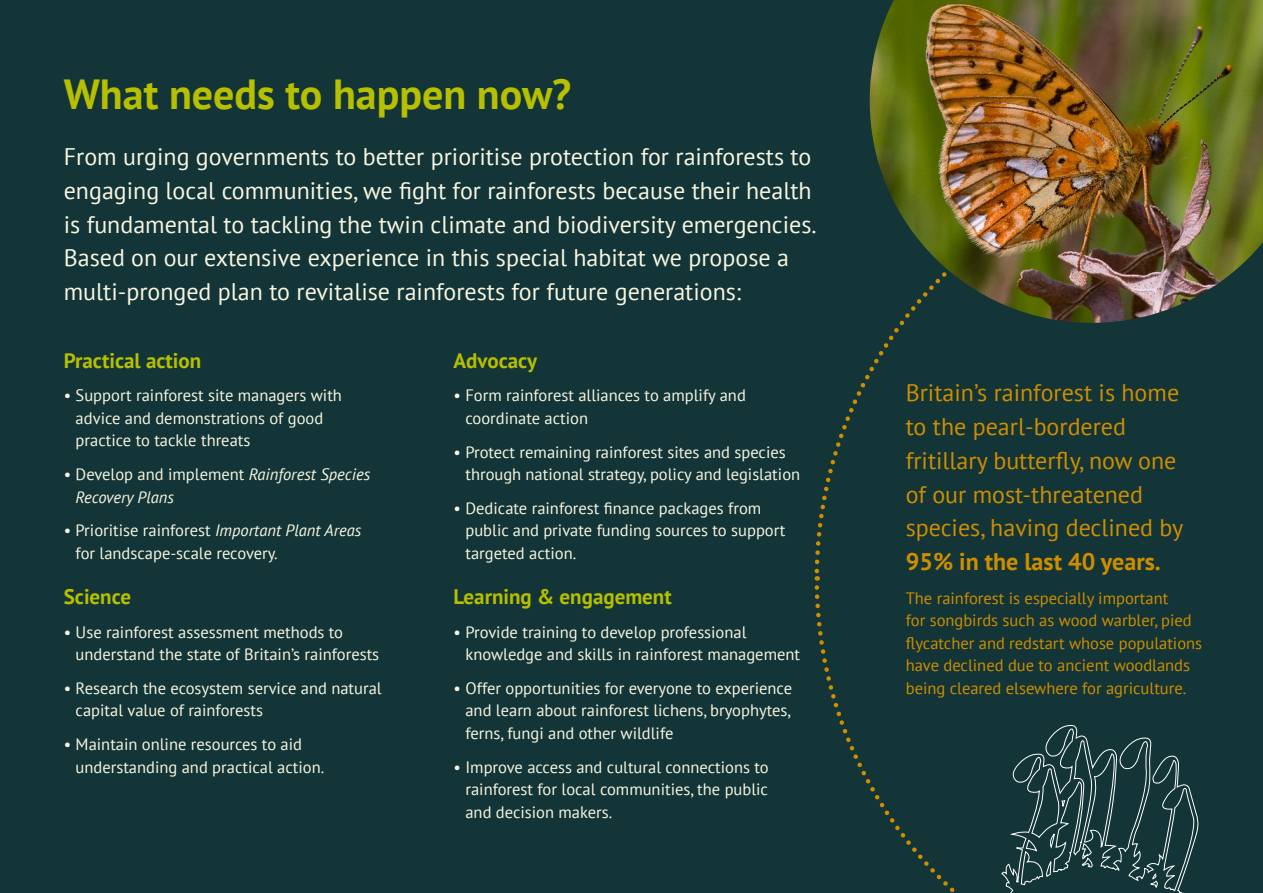
<style>
.page{position:relative;width:1263px;height:893px;background:#133537}
.page>*{position:absolute;margin:0;border:0;box-sizing:border-box;transform-origin:0 0}
.t1{font:700 42px "PT Sans";color:#b6bf00}
.t2{font:24px/33.8px "PT Sans";color:#f8f6e1}
.t3{font:24px/33.8px "PT Sans";color:#ce8e00}
.t4{font:700 21px "PT Sans";color:#b6bf00}
.t5{font:16.5px/22.5px "PT Sans";color:#f8f6e1}
.t6{font:16.5px/22.5px "PT Sans";color:#ce8e00}
.t7{font:italic 16.5px/22.5px "PT Sans";color:#f8f6e1}
.s1{font-style:normal}
.s2{font-style:italic}
.s3{font-weight:700}
</style>
<div class="page">
<svg style="left:814px;top:585px;width:141px;height:308px"></svg>
<img style="left:870px;top:0;width:393px;height:323px">
<img style="left:1001px;top:148px;width:262px;height:745px">
<p class="t1" style="left:64px;top:66px;width:509px">What needs to happen now?</p>
<p class="t2" style="left:64px;top:139px;width:754px">From urging governments to better prioritise protection for rainforests to engaging local communities, we fight for rainforests because their health is fundamental to tackling the twin climate and biodiversity emergencies.<br>Based on our extensive experience in this special habitat we propose a multi-pronged plan to revitalise rainforests for future generations:</p>
<p class="t4" style="left:64px;top:346px;width:139px">Practical action</p>
<p class="t5" style="left:76px;top:384px;width:268px;text-indent:-12px">• Support rainforest site managers with advice and demonstrations of good practice to tackle threats</p>
<p class="t7" style="left:76px;top:463px;width:296px;text-indent:-12px"><span class="s1">• Develop and implement</span> Rainforest Species<br>Recovery Plans</p>
<p class="t5" style="left:76px;top:519px;width:287px;text-indent:-12px">• Prioritise rainforest <span class="s2">Important Plant Areas </span>for landscape-scale recovery.</p>
<p class="t4" style="left:64px;top:583px;width:69px">Science</p>
<p class="t5" style="left:76px;top:620px;width:305px;text-indent:-12px">• Use rainforest assessment methods to understand the state of Britain’s rainforests</p>
<p class="t5" style="left:76px;top:676px;width:308px;text-indent:-12px">• Research the ecosystem service and natural capital value of rainforests</p>
<p class="t5" style="left:76px;top:733px;width:250px;text-indent:-12px">• Maintain online resources to aid understanding and practical action.</p>
<p class="t4" style="left:454px;top:346px;width:85px">Advocacy</p>
<p class="t5" style="left:465px;top:384px;width:282px;text-indent:-12px">• Form rainforest alliances to amplify and coordinate action</p>
<p class="t5" style="left:465px;top:440px;width:336px;text-indent:-12px">• Protect remaining rainforest sites and species through national strategy, policy and legislation</p>
<p class="t5" style="left:465px;top:496px;width:321px;text-indent:-12px">• Dedicate rainforest finance packages from public and private funding sources to support targeted action.</p>
<p class="t4" style="left:454px;top:583px;width:220px">Learning &amp; engagement</p>
<p class="t5" style="left:465px;top:620px;width:336px;text-indent:-12px">• Provide training to develop professional knowledge and skills in rainforest management</p>
<p class="t5" style="left:465px;top:676px;width:328px;text-align:justify;text-indent:-12px">• Offer opportunities for everyone to experience and learn about rainforest lichens, bryophytes, ferns, fungi and other wildlife</p>
<p class="t5" style="left:465px;top:755px;width:305px;text-align:justify;text-indent:-12px">• Improve access and cultural connections to rainforest for local communities, the public and decision makers.</p>
<p class="t3" style="left:906px;top:375px;width:279px">Britain’s rainforest is home to the pearl-bordered fritillary butterfly, now one of our most-threatened species, having declined by<br><span class="s3">95% in the last 40 years.</span></p>
<p class="t6" style="left:906px;top:586px;width:298px">The rainforest is especially important<br>for songbirds such as wood warbler, pied flycatcher and redstart whose populations have declined due to ancient woodlands being cleared elsewhere for agriculture.</p>
</div>
